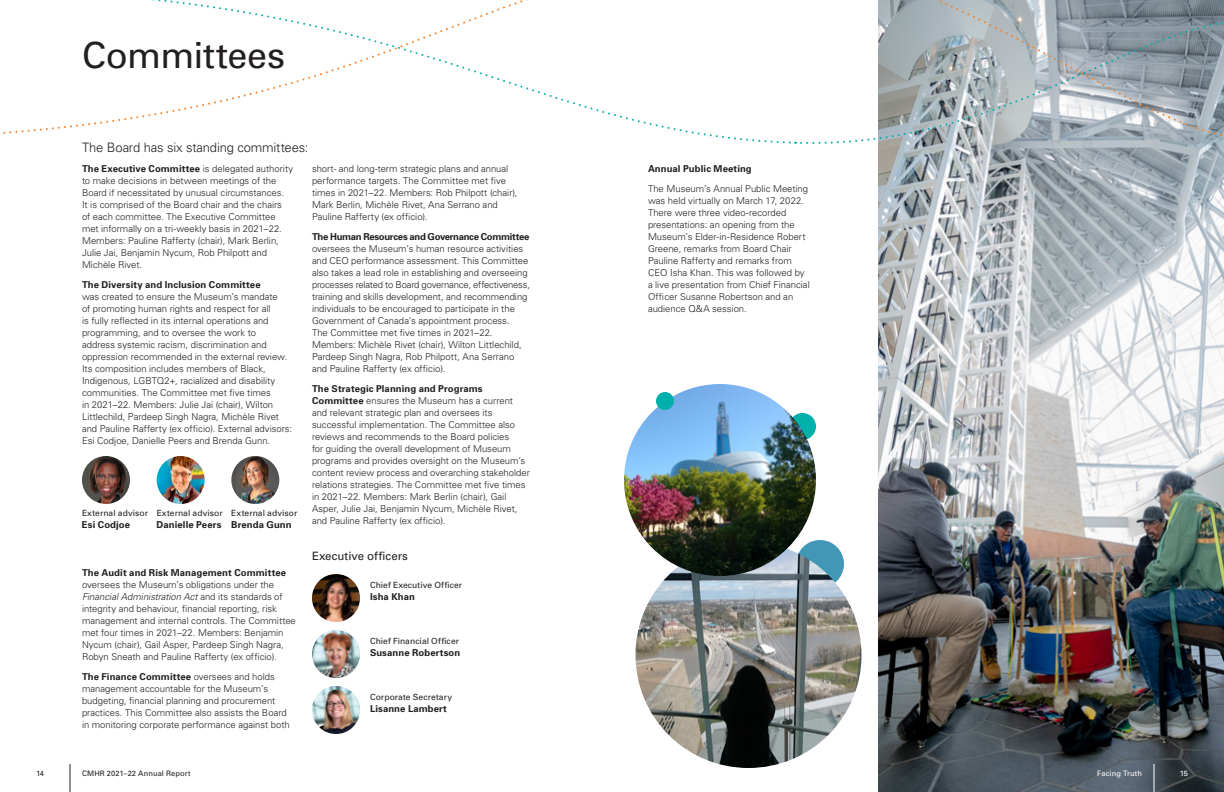
<style>
.page{position:relative;width:1224px;height:792px;background:#fff}
.page>*{position:absolute;margin:0;border:0;box-sizing:border-box;transform-origin:0 0}
.t1{font:36px "Univers";letter-spacing:-.01em;color:#231f20}
.t2{font:300 13px "Univers";letter-spacing:-.015em;color:#231f20}
.t3{font:11.5px "Univers";color:#231f20}
.t4{font:300 9.5px/12px "Univers";letter-spacing:-.005em;color:#231f20}
.t5{font:700 9.5px "Univers";letter-spacing:.01em;color:#231f20}
.t6{font:700 9.5px "Univers";letter-spacing:-.03em;color:#231f20}
.t7{font:8.5px "Univers";letter-spacing:.005em;color:#231f20}
.t8{font:7.5px "Univers";letter-spacing:.015em;color:#231f20}
.t9{font:7.5px "Univers";letter-spacing:.015em;color:#fff}
.s1{font-weight:700}
.s2{font-style:italic}
</style>
<div class="page">
<div style="left:789px;top:413px;width:27px;height:27px;background:#00b0aa;border-radius:50%"></div>
<img style="left:878px;top:148px;width:346px;height:644px">
<img style="left:312px;top:574px;width:48px;height:48px;border-radius:24px">
<img style="left:312px;top:630px;width:48px;height:48px;border-radius:24px">
<img style="left:312px;top:686px;width:48px;height:48px;border-radius:24px">
<svg style="left:794px;top:0;width:430px;height:148px"></svg>
<svg style="left:17px;top:0;width:774px;height:144px"></svg>
<svg style="left:799px;top:17px;width:425px;height:130px"></svg>
<img style="left:82px;top:456px;width:48px;height:48px;border-radius:24px">
<img style="left:157px;top:456px;width:48px;height:48px;border-radius:24px">
<img style="left:231px;top:456px;width:48px;height:48px;border-radius:24px">
<div style="left:796px;top:540px;width:48px;height:48px;background:#4197b5;border-radius:50%"></div>
<img style="left:636px;top:542px;width:226px;height:226px;border-radius:113px">
<img style="left:624px;top:384px;width:192px;height:192px;border-radius:96px">
<div style="left:656px;top:392px;width:18px;height:18px;background:#00b0aa;border-radius:50%"></div>
<svg style="left:70px;top:764px;width:1px;height:28px"></svg>
<svg style="left:1154px;top:764px;width:1px;height:28px"></svg>
<h1 class="t1" style="left:82px;top:33px;width:205px">Committees</h1>
<h2 class="t2" style="left:82px;top:140px;width:228px">The Board has six standing committees:</h2>
<p class="t4" style="left:82px;top:162px;width:213px"><span class="s1">The Executive Committee</span> is delegated authority to make decisions in between meetings of the Board if necessitated by unusual circumstances.<br>It is comprised of the Board chair and the chairs<br>of each committee. The Executive Committee met informally on a tri-weekly basis in 2021–22.<br>Members: Pauline Rafferty (chair), Mark Berlin, Julie Jai, Benjamin Nycum, Rob Philpott and Michèle Rivet.</p>
<p class="t5" style="left:82px;top:279px;width:180px">The Diversity and Inclusion Committee</p>
<p class="t4" style="left:82px;top:290px;width:212px">was created to ensure the Museum’s mandate<br>of promoting human rights and respect for all<br>is fully reflected in its internal operations and programming, and to oversee the work to<br>address systemic racism, discrimination and oppression recommended in the external review.<br>Its composition includes members of Black, Indigenous, LGBTQ2+, racialized and disability communities. The Committee met five times<br>in 2021–22. Members: Julie Jai (chair), Wilton Littlechild, Pardeep Singh Nagra, Michèle Rivet and Pauline Rafferty (ex officio). External advisors:<br>Esi Codjoe, Danielle Peers and Brenda Gunn.</p>
<p class="t4" style="left:312px;top:162px;width:207px">short- and long-term strategic plans and annual performance targets. The Committee met five times in 2021–22. Members: Rob Philpott (chair), Mark Berlin, Michèle Rivet, Ana Serrano and Pauline Rafferty (ex officio).</p>
<p class="t6" style="left:312px;top:230px;width:219px">The Human Resources and Governance Committee</p>
<p class="t4" style="left:312px;top:242px;width:219px">oversees the Museum’s human resource activities and CEO performance assessment. This Committee also takes a lead role in establishing and overseeing processes related to Board governance, effectiveness, training and skills development, and recommending individuals to be encouraged to participate in the Government of Canada’s appointment process.<br>The Committee met five times in 2021–22.<br>Members: Michèle Rivet (chair), Wilton Littlechild, Pardeep Singh Nagra, Rob Philpott, Ana Serrano and Pauline Rafferty (ex officio).</p>
<p class="t4" style="left:312px;top:382px;width:219px"><span class="s1">The Strategic Planning and Programs Committee</span> ensures the Museum has a current and relevant strategic plan and oversees its successful implementation. The Committee also reviews and recommends to the Board policies<br>for guiding the overall development of Museum programs and provides oversight on the Museum’s content review process and overarching stakeholder relations strategies. The Committee met five times in 2021–22. Members: Mark Berlin (chair), Gail Asper, Julie Jai, Benjamin Nycum, Michèle Rivet, and Pauline Rafferty (ex officio).</p>
<p class="t7" style="left:82px;top:508px;width:68px">External advisor</p>
<p class="t5" style="left:82px;top:519px;width:50px">Esi Codjoe</p>
<p class="t7" style="left:157px;top:508px;width:68px">External advisor</p>
<p class="t5" style="left:157px;top:519px;width:66px">Danielle Peers</p>
<p class="t7" style="left:231px;top:508px;width:68px">External advisor</p>
<p class="t5" style="left:231px;top:519px;width:62px">Brenda Gunn</p>
<p class="t5" style="left:82px;top:566px;width:206px">The Audit and Risk Management Committee</p>
<p class="t4" style="left:82px;top:578px;width:215px">oversees the Museum’s obligations under the <span class="s2">Financial Administration Act</span> and its standards of integrity and behaviour, financial reporting, risk management and internal controls. The Committee met four times in 2021–22. Members: Benjamin Nycum (chair), Gail Asper, Pardeep Singh Nagra, Robyn Sneath and Pauline Rafferty (ex officio).</p>
<p class="t4" style="left:82px;top:670px;width:209px"><span class="s1">The Finance Committee</span> oversees and holds management accountable for the Museum’s budgeting, financial planning and procurement practices. This Committee also assists the Board in monitoring corporate performance against both</p>
<p class="t3" style="left:312px;top:549px;width:98px">Executive officers</p>
<p class="t7" style="left:370px;top:580px;width:94px">Chief Executive Officer</p>
<p class="t5" style="left:370px;top:591px;width:46px">Isha Khan</p>
<p class="t7" style="left:370px;top:636px;width:91px">Chief Financial Officer</p>
<p class="t5" style="left:370px;top:647px;width:92px">Susanne Robertson</p>
<p class="t7" style="left:370px;top:692px;width:84px">Corporate Secretary</p>
<p class="t5" style="left:370px;top:703px;width:79px">Lisanne Lambert</p>
<p class="t5" style="left:648px;top:163px;width:105px">Annual Public Meeting</p>
<p class="t4" style="left:648px;top:182px;width:163px">The Museum’s Annual Public Meeting was held virtually on March 17, 2022.<br>There were three video-recorded presentations: an opening from the Museum’s Elder-in-Residence Robert Greene, remarks from Board Chair Pauline Rafferty and remarks from CEO Isha Khan. This was followed by a live presentation from Chief Financial Officer Susanne Robertson and an audience Q&amp;A session.</p>
<p class="t8" style="left:36px;top:769px;width:10px">14</p>
<p class="t8" style="left:82px;top:769px;width:110px">CMHR 2021–22 Annual Report</p>
<p class="t9" style="left:1097px;top:769px;width:46px">Facing Truth</p>
<p class="t9" style="left:1180px;top:769px;width:10px">15</p>
</div>
